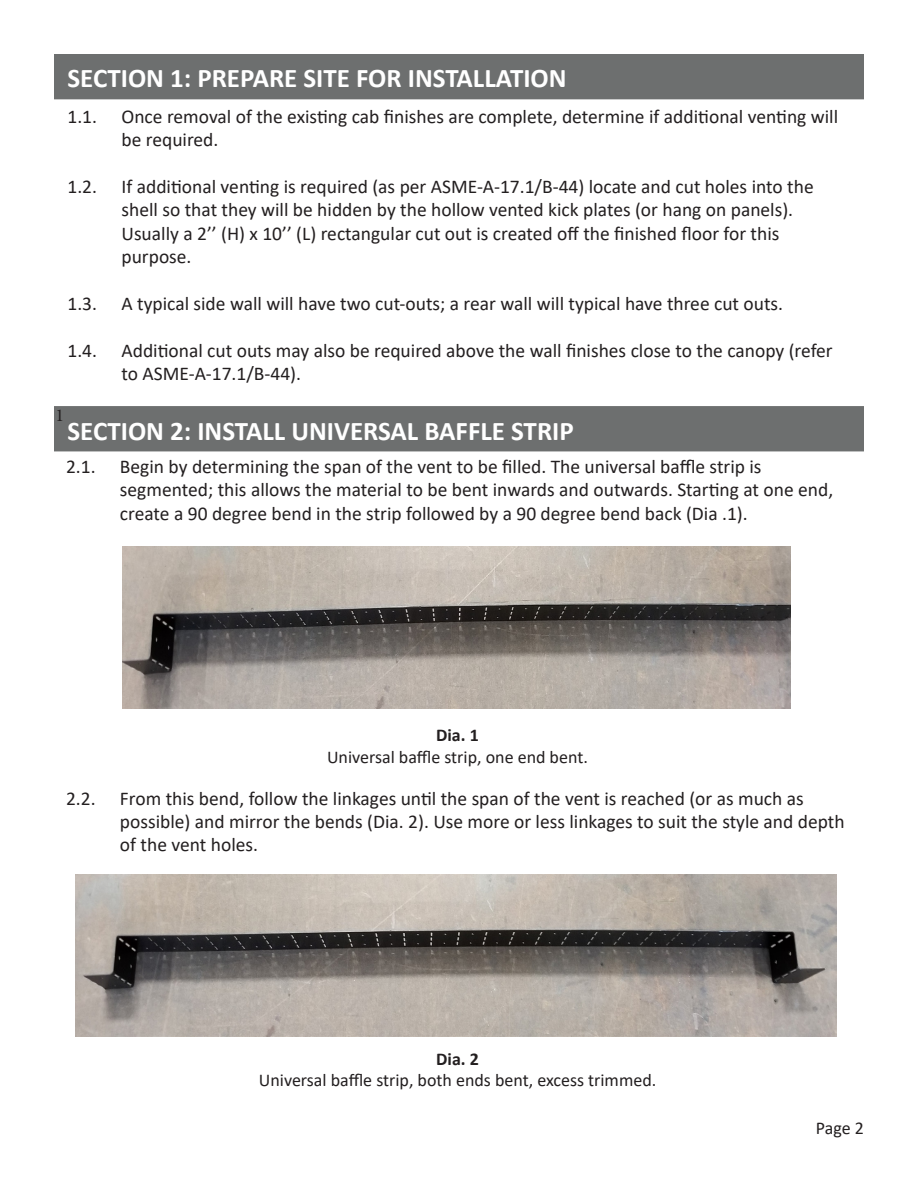
<style>
.page{position:relative;width:918px;height:1188px;background:#fff}
.page>*{position:absolute;margin:0;border:0;box-sizing:border-box;transform-origin:0 0}
.t1{font:700 27px "Calibri";color:#fff}
.t2{font:19.5px/23.4px "Calibri";color:#231f20}
.t3{font:18px "Calibri";color:#231f20}
.t4{font:700 18px "Calibri";color:#231f20}
.t5{font:18px "Minion Pro";color:#231f20}
</style>
<div class="page">
<div style="left:54px;top:54px;width:810px;height:45px;background:#6d6f6f"></div>
<img style="left:123px;top:547px;width:667px;height:162px">
<div style="left:55px;top:407px;width:808px;height:44px;background:#6d6f6f"></div>
<div style="left:54px;top:406px;width:810px;height:45px;border:2px solid #6d6f6f"></div>
<img style="left:75px;top:874px;width:762px;height:162px">
<p class="t1" style="left:68px;top:59px;width:501px">SECTION 1: PREPARE SITE FOR INSTALLATION</p>
<p class="t2" style="left:68px;top:104px;width:31px">1.1.</p>
<p class="t2" style="left:121px;top:104px;width:718px">Once removal of the existing cab finishes are complete, determine if additional venting will be required.</p>
<p class="t2" style="left:68px;top:174px;width:31px">1.2.</p>
<p class="t2" style="left:121px;top:174px;width:694px">If additional venting is required (as per ASME-A-17.1/B-44) locate and cut holes into the</p>
<p class="t2" style="left:121px;top:198px;width:673px">shell so that they will be hidden by the hollow vented kick plates (or hang on panels).</p>
<p class="t2" style="left:121px;top:221px;width:660px">Usually a 2’’ (H) x 10’’ (L) rectangular cut out is created off the finished floor for this</p>
<p class="t2" style="left:121px;top:244px;width:72px">purpose.</p>
<p class="t2" style="left:68px;top:291px;width:31px">1.3.</p>
<p class="t2" style="left:121px;top:291px;width:663px">A typical side wall will have two cut-outs; a rear wall will typical have three cut outs.</p>
<p class="t2" style="left:68px;top:338px;width:31px">1.4.</p>
<p class="t2" style="left:121px;top:338px;width:713px">Additional cut outs may also be required above the wall finishes close to the canopy (refer to ASME-A-17.1/B-44).</p>
<p class="t5" style="left:56px;top:403px;width:10px">1</p>
<p class="t1" style="left:68px;top:411px;width:508px">SECTION 2: INSTALL UNIVERSAL BAFFLE STRIP</p>
<p class="t2" style="left:66px;top:454px;width:31px">2.1.</p>
<p class="t2" style="left:120px;top:454px;width:643px">Begin by determining the span of the vent to be filled. The universal baffle strip is</p>
<p class="t2" style="left:120px;top:478px;width:715px">segmented; this allows the material to be bent inwards and outwards. Starting at one end, create a 90 degree bend in the strip followed by a 90 degree bend back (Dia .1).</p>
<p class="t4" style="left:436px;top:722px;width:44px">Dia. 1</p>
<p class="t3" style="left:327px;top:744px;width:262px">Universal baffle strip, one end bent.</p>
<p class="t2" style="left:66px;top:786px;width:31px">2.2.</p>
<p class="t2" style="left:120px;top:786px;width:685px">From this bend, follow the linkages until the span of the vent is reached (or as much as</p>
<p class="t2" style="left:120px;top:809px;width:726px">possible) and mirror the bends (Dia. 2). Use more or less linkages to suit the style and depth of the vent holes.</p>
<p class="t4" style="left:436px;top:1046px;width:44px">Dia. 2</p>
<p class="t3" style="left:259px;top:1068px;width:399px">Universal baffle strip, both ends bent, excess trimmed.</p>
<p class="t3" style="left:816px;top:1116px;width:50px">Page 2</p>
</div>
